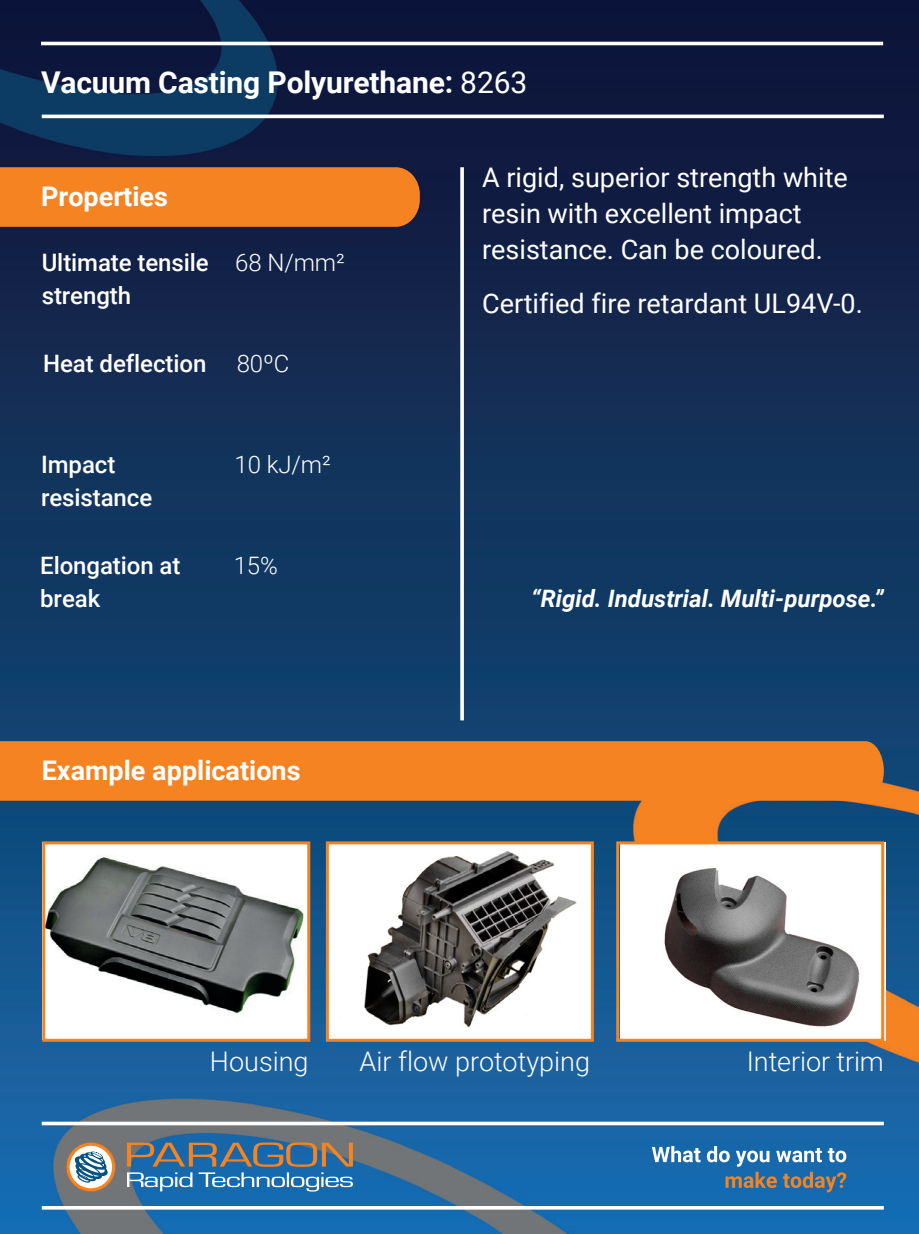
<style>
.page{position:relative;width:919px;height:1234px;background:#fff}
.page>*{position:absolute;margin:0;border:0;box-sizing:border-box;transform-origin:0 0}
.t1{font:700 30px "Roboto";letter-spacing:-.005em;color:#fff}
.t2{font:27px/36px "Roboto";color:#fff}
.t3{font:300 27px "Roboto";color:#fff}
.t4{font:700 27px "Roboto";color:#fff}
.t5{font:500 24px/33px "Roboto";letter-spacing:-.005em;color:#fff}
.t6{font:italic 700 24px "Roboto";color:#fff}
.t7{font:300 24px "Roboto";letter-spacing:-.005em;color:#fff}
.s1{font-weight:400}
</style>
<div class="page">
<img style="left:0;top:0;width:918px;height:1233px">
<img style="left:620px;top:842px;width:265px;height:198px">
<img style="left:330px;top:845px;width:260px;height:192px">
<img style="left:46px;top:845px;width:260px;height:192px">
<hr style="left:42px;top:1121px;width:841px;height:3px;background:#fff">
<svg style="left:42px;top:1205px;width:841px;height:4px"></svg>
<svg style="left:651px;top:1145px;width:195px;height:47px;background:#477eab"></svg>
<svg style="left:66px;top:1142px;width:49px;height:49px"></svg>
<svg style="left:127px;top:1172px;width:226px;height:19px;background:#4e8dc1"></svg>
<svg style="left:127px;top:1142px;width:226px;height:24px;background:#667179"></svg>
<hr style="left:41px;top:42px;width:842px;height:3px;background:#fff">
<div style="left:0;top:167px;width:420px;height:60px;background:#f58322"></div>
<div style="left:0;top:741px;width:883px;height:59px;background:#f58322"></div>
<hr style="left:42px;top:115px;width:841px;height:3px;background:#fff">
<div style="left:326px;top:841px;width:268px;height:200px;border:3px solid #f58322"></div>
<svg style="left:460px;top:167px;width:4px;height:553px"></svg>
<div style="left:42px;top:841px;width:268px;height:200px;border:3px solid #f58322"></div>
<div style="left:616px;top:841px;width:268px;height:200px;border:3px solid #f58322"></div>
<p class="t1" style="left:41px;top:61px;width:487px">Vacuum Casting Polyurethane: <span class="s1">8263</span></p>
<p class="t4" style="left:41px;top:177px;width:128px">Properties</p>
<p class="t5" style="left:42px;top:245px;width:168px">Ultimate tensile strength</p>
<p class="t7" style="left:235px;top:246px;width:111px">68 N/mm²</p>
<p class="t5" style="left:43px;top:346px;width:165px">Heat deflection</p>
<p class="t7" style="left:237px;top:346px;width:54px">80ºC</p>
<p class="t5" style="left:41px;top:446px;width:113px">Impact resistance</p>
<p class="t7" style="left:234px;top:447px;width:98px">10 kJ/m²</p>
<p class="t5" style="left:40px;top:547px;width:142px">Elongation at break</p>
<p class="t7" style="left:234px;top:548px;width:46px">15%</p>
<p class="t4" style="left:42px;top:751px;width:260px">Example applications</p>
<p class="t2" style="left:482px;top:158px;width:367px">A rigid, superior strength white resin with excellent impact resistance. Can be coloured.</p>
<p class="t2" style="left:482px;top:284px;width:382px">Certified fire retardant UL94V-0.</p>
<p class="t6" style="left:531px;top:581px;width:354px">“Rigid. Industrial. Multi-purpose.”</p>
<p class="t3" style="left:210px;top:1042px;width:100px">Housing</p>
<p class="t3" style="left:359px;top:1042px;width:232px">Air flow prototyping</p>
<p class="t3" style="left:746px;top:1042px;width:138px">Interior trim</p>
</div>
